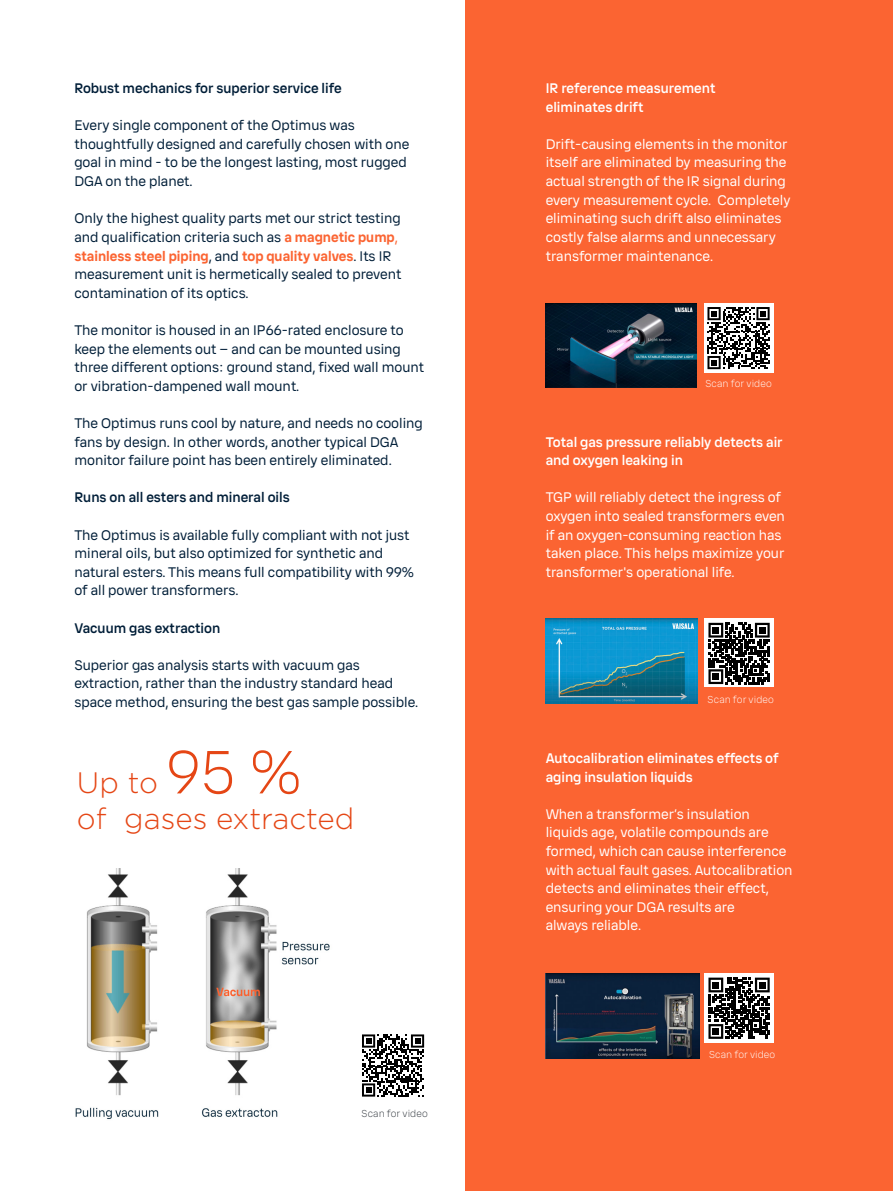
<style>
.page{position:relative;width:893px;height:1191px;background:#fff}
.page>*{position:absolute;margin:0;border:0;box-sizing:border-box;transform-origin:0 0}
.blue_box_title{font:300 29.55px/35.4px "Gotham";color:#e54615}
.Body{font:13.5px/18.6px "Vaisala Sans";color:#001e38}
.Body-2{font:13.5px/18.6px "Vaisala Sans";color:#fff}
.Subheading{font:500 13.5px/18.6px "Vaisala Sans";color:#fff}
.Subheading-2{font:500 13.5px "Vaisala Sans";color:#001e38}
.Footer_text{font:300 9.75px "Vaisala Sans";letter-spacing:.005em;color:#fff}
.Footer_text-2{font:300 9.75px "Vaisala Sans";letter-spacing:.005em;color:#343a40}
.s1{font-weight:700;color:#fb6432}
.s2{color:#fb6432}
.s3{font-family:"Vaisala Sans";font-size:59.1px}
</style>
<div class="page">
<div style="left:466px;top:0;width:427px;height:1191px;background:#fb6432"></div>
<img style="left:546px;top:973px;width:153px;height:85px">
<div style="left:704px;top:973px;width:70px;height:70px;background:#fff"></div>
<svg style="left:708px;top:977px;width:62px;height:61px"></svg>
<div style="left:704px;top:303px;width:69px;height:70px;background:#fff"></div>
<svg style="left:707px;top:307px;width:63px;height:62px"></svg>
<img style="left:546px;top:303px;width:151px;height:85px">
<div style="left:704px;top:618px;width:70px;height:69px;background:#fff"></div>
<svg style="left:708px;top:623px;width:62px;height:61px"></svg>
<div style="left:713px;top:673px;width:6px;height:7px;background:#000"></div>
<img style="left:546px;top:619px;width:151px;height:84px">
<img style="left:75px;top:868px;width:255px;height:251px">
<svg style="left:362px;top:1034px;width:62px;height:62px"></svg>
<p class="Subheading-2" style="left:74px;top:79px;width:269px">Robust mechanics for superior service life</p>
<p class="Body" style="left:74px;top:116px;width:336px">Every single component of the Optimus was thoughtfully designed and carefully chosen with one goal in mind - to be the longest lasting, most rugged DGA on the planet.</p>
<p class="Body" style="left:74px;top:209px;width:328px">Only the highest quality parts met our strict testing and qualification criteria such as <span class="s1">a magnetic pump</span><span class="s2">, </span><span class="s1">stainless steel piping</span>, and <span class="s1">top quality valves</span>. Its IR measurement unit is hermetically sealed to prevent contamination of its optics.</p>
<p class="Body" style="left:74px;top:320px;width:351px">The monitor is housed in an IP66-rated enclosure to keep the elements out – and can be mounted using three different options: ground stand, fixed wall mount or vibration-dampened wall mount.</p>
<p class="Body" style="left:74px;top:413px;width:350px">The Optimus runs cool by nature, and needs no cooling fans by design. In other words, another typical DGA monitor failure point has been entirely eliminated.</p>
<p class="Subheading-2" style="left:74px;top:488px;width:217px">Runs on all esters and mineral oils</p>
<p class="Body" style="left:74px;top:525px;width:341px">The Optimus is available fully compliant with not just mineral oils, but also optimized for synthetic and natural esters. This means full compatibility with 99% of all power transformers.</p>
<p class="Subheading-2" style="left:74px;top:618px;width:147px">Vacuum gas extraction</p>
<p class="Body" style="left:74px;top:655px;width:345px">Superior gas analysis starts with vacuum gas extraction, rather than the industry standard head space method, ensuring the best gas sample possible.</p>
<p class="Subheading" style="left:546px;top:78px;width:171px">IR reference measurement eliminates drift</p>
<p class="Body-2" style="left:546px;top:134px;width:246px">Drift-causing elements in the monitor itself are eliminated by measuring the actual strength of the IR signal during every measurement cycle. Completely eliminating such drift also eliminates costly false alarms and unnecessary transformer maintenance.</p>
<p class="Footer_text" style="left:705px;top:376px;width:68px">Scan for video</p>
<p class="Subheading" style="left:546px;top:432px;width:238px">Total gas pressure reliably detects air and oxygen leaking in</p>
<p class="Body-2" style="left:546px;top:488px;width:241px">TGP will reliably detect the ingress of oxygen into sealed transformers even if an oxygen-consuming reaction has taken place. This helps maximize your transformer's operational life.</p>
<p class="Footer_text" style="left:708px;top:692px;width:68px">Scan for video</p>
<p class="blue_box_title" style="left:77px;top:764px;width:279px">Up to <span class="s3">95 %<br></span>of gases extracted</p>
<p class="Subheading" style="left:546px;top:748px;width:234px">Autocalibration eliminates effects of aging insulation liquids</p>
<p class="Body-2" style="left:546px;top:804px;width:248px">When a transformer’s insulation liquids age, volatile compounds are formed, which can cause interference with actual fault gases. Autocalibration detects and eliminates their effect, ensuring your DGA results are<br>always reliable.</p>
<p class="Footer_text-2" style="left:362px;top:1106px;width:68px">Scan for video</p>
<p class="Footer_text" style="left:709px;top:1048px;width:68px">Scan for video</p>
</div>
